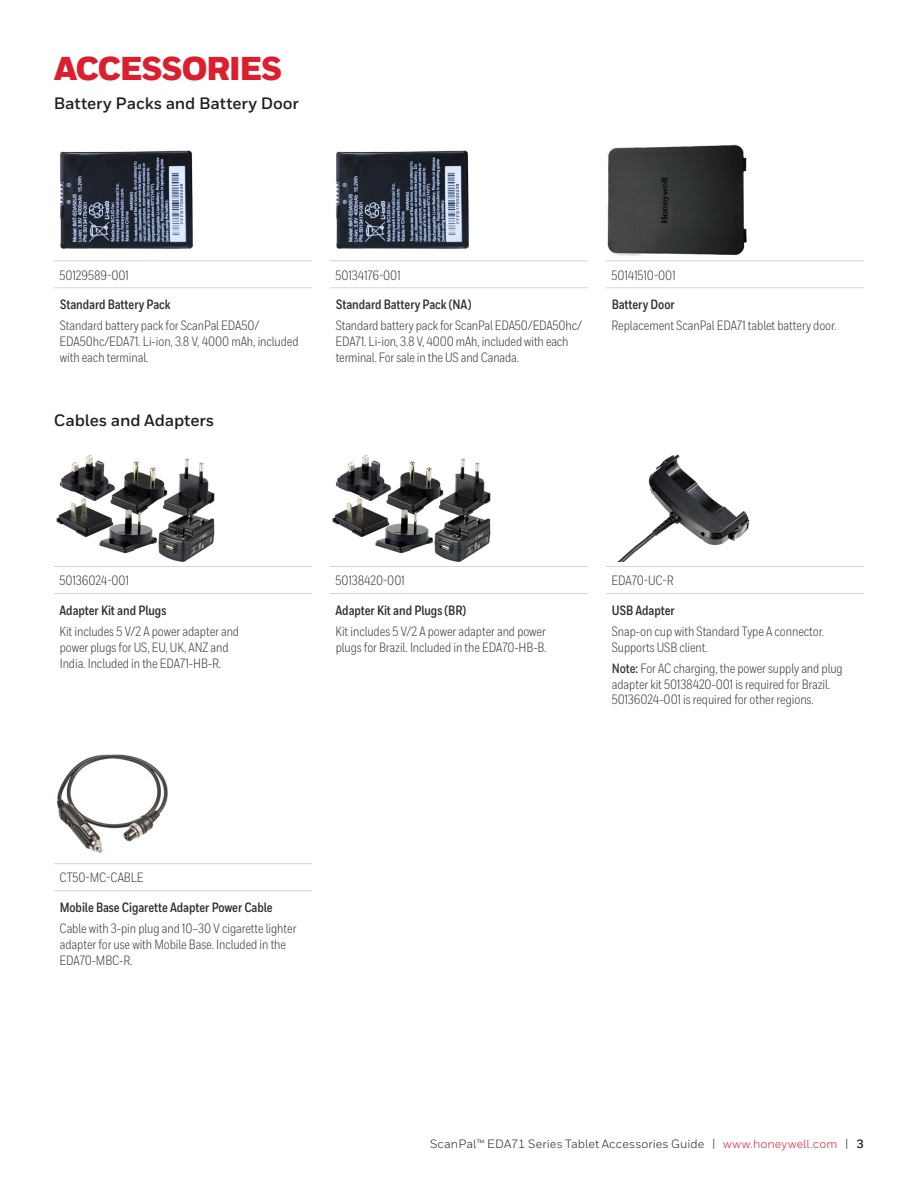
<style>
.page{position:relative;width:918px;height:1188px;background:#fff}
.page>*{position:absolute;margin:0;border:0;box-sizing:border-box;transform-origin:0 0}
.t1{font:900 33px "Honeywell Sans";letter-spacing:-.045em;color:#dc1f2e}
.t2{font:700 16.5px "Honeywell Sans";letter-spacing:-.01em;color:#231f20}
.t3{font:13.5px/15.8px "Honeywell Cond";letter-spacing:-.005em;color:#3e3e3f}
.t4{font:700 13.5px "Honeywell Cond";letter-spacing:-.005em;color:#312f30}
.t5{font:12px "Honeywell Sans";letter-spacing:.01em;color:#231f20}
.s1{font-weight:700}
.s2{color:#dc1f2e}
</style>
<div class="page">
<hr style="left:54px;top:260px;width:258px;height:1px;background:#d5d6d8">
<hr style="left:330px;top:260px;width:258px;height:1px;background:#d5d6d8">
<hr style="left:606px;top:260px;width:258px;height:1px;background:#d5d6d8">
<hr style="left:54px;top:287px;width:258px;height:1px;background:#d5d6d8">
<hr style="left:330px;top:287px;width:258px;height:1px;background:#d5d6d8">
<hr style="left:606px;top:287px;width:258px;height:1px;background:#d5d6d8">
<img style="left:60px;top:150px;width:133px;height:99px">
<img style="left:336px;top:150px;width:133px;height:99px">
<img style="left:607px;top:144px;width:140px;height:111px">
<hr style="left:54px;top:566px;width:258px;height:1px;background:#d5d6d8">
<hr style="left:330px;top:566px;width:258px;height:1px;background:#d5d6d8">
<hr style="left:606px;top:566px;width:258px;height:1px;background:#d5d6d8">
<hr style="left:54px;top:593px;width:258px;height:1px;background:#d5d6d8">
<hr style="left:330px;top:593px;width:258px;height:1px;background:#d5d6d8">
<hr style="left:606px;top:593px;width:258px;height:1px;background:#d5d6d8">
<img style="left:56px;top:454px;width:159px;height:107px">
<img style="left:332px;top:454px;width:159px;height:107px">
<img style="left:618px;top:454px;width:132px;height:107px">
<hr style="left:54px;top:863px;width:258px;height:1px;background:#d5d6d8">
<hr style="left:54px;top:890px;width:258px;height:1px;background:#d5d6d8">
<img style="left:56px;top:754px;width:112px;height:100px">
<h1 class="t1" style="left:54px;top:48px;width:230px">ACCESSORIES</h1>
<p class="t2" style="left:54px;top:93px;width:247px">Battery Packs and Battery Door</p>
<p class="t3" style="left:60px;top:267px;width:71px">50129589-001</p>
<p class="t3" style="left:336px;top:267px;width:67px">50134176-001</p>
<p class="t3" style="left:612px;top:267px;width:66px">50141510-001</p>
<p class="t4" style="left:60px;top:296px;width:112px">Standard Battery Pack</p>
<p class="t3" style="left:60px;top:318px;width:241px">Standard battery pack for ScanPal EDA50/<br>EDA50hc/EDA71. Li-ion, 3.8 V, 4000 mAh, included with each terminal.</p>
<p class="t4" style="left:336px;top:296px;width:137px">Standard Battery Pack (NA)</p>
<p class="t3" style="left:336px;top:318px;width:248px">Standard battery pack for ScanPal EDA50/EDA50hc/<br>EDA71. Li-ion, 3.8 V, 4000 mAh, included with each terminal. For sale in the US and Canada.</p>
<p class="t4" style="left:612px;top:296px;width:64px">Battery Door</p>
<p class="t3" style="left:612px;top:318px;width:226px">Replacement ScanPal EDA71 tablet battery door.</p>
<p class="t2" style="left:54px;top:410px;width:162px">Cables and Adapters</p>
<p class="t3" style="left:60px;top:573px;width:71px">50136024-001</p>
<p class="t3" style="left:336px;top:573px;width:71px">50138420-001</p>
<p class="t3" style="left:612px;top:573px;width:64px">EDA70-UC-R</p>
<p class="t4" style="left:60px;top:602px;width:108px">Adapter Kit and Plugs</p>
<p class="t3" style="left:60px;top:624px;width:181px">Kit includes 5 V/2 A power adapter and power plugs for US, EU, UK, ANZ and<br>India. Included in the EDA71-HB-R.</p>
<p class="t4" style="left:336px;top:602px;width:132px">Adapter Kit and Plugs (BR)</p>
<p class="t3" style="left:336px;top:624px;width:212px">Kit includes 5 V/2 A power adapter and power plugs for Brazil. Included in the EDA70-HB-B.</p>
<p class="t4" style="left:612px;top:602px;width:64px">USB Adapter</p>
<p class="t3" style="left:612px;top:624px;width:214px">Snap-on cup with Standard Type A connector.<br>Supports USB client.</p>
<p class="t3" style="left:612px;top:660px;width:233px"><span class="s1">Note:</span> For AC charging, the power supply and plug adapter kit 50138420-001 is required for Brazil.<br>50136024-001 is required for other regions.</p>
<p class="t3" style="left:60px;top:870px;width:85px">CT50-MC-CABLE</p>
<p class="t4" style="left:60px;top:899px;width:215px">Mobile Base Cigarette Adapter Power Cable</p>
<p class="t3" style="left:60px;top:921px;width:238px">Cable with 3-pin plug and 10–30 V cigarette lighter adapter for use with Mobile Base. Included in the<br>EDA70-MBC-R.</p>
<p class="t5" style="left:430px;top:1136px;width:435px">ScanPal™ EDA71 Series Tablet Accessories Guide | <span class="s2">www.honeywell.com</span> | <span class="s1">3</span></p>
</div>
